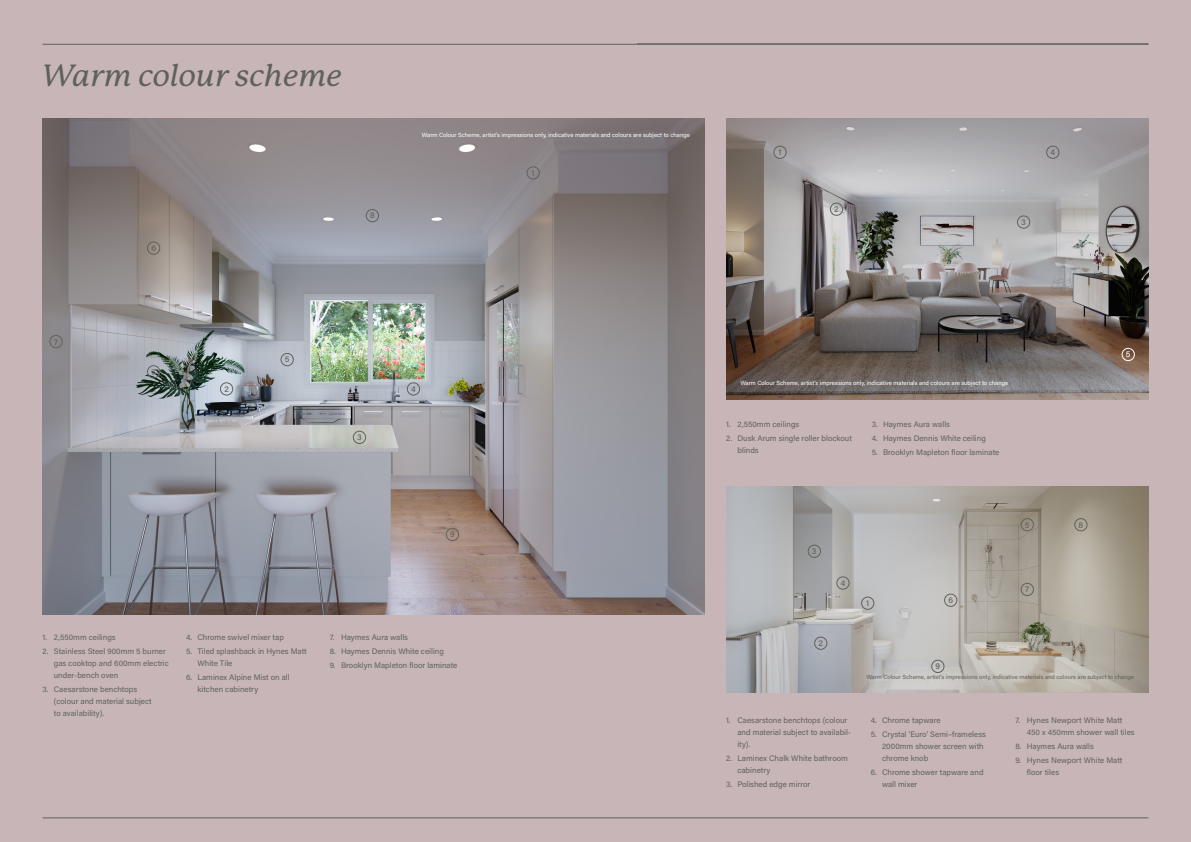
<style>
.page{position:relative;width:1191px;height:842px;background:#c7b5b8}
.page>*{position:absolute;margin:0;border:0;box-sizing:border-box;transform-origin:0 0}
.t1{font:italic 500 30px "P22 Mackinac Pro";color:#5f625a}
.t2{font:8.4px "Acumin Variable Concept";color:#5f625a}
.t3{font:8.4px "Acumin Variable Concept";color:#fff}
.t4{font:8px/12px "Acumin Variable Concept";color:#5f625a}
.t5{font:6px "Acumin Variable Concept";color:#fff}
.t6{font:6px "Acumin Variable Concept";color:#5f625a}
</style>
<div class="page">
<hr style="left:43px;top:817px;width:1105px;height:1px;background:#5f625a">
<hr style="left:43px;top:44px;width:1105px;height:1px;background:#5f625a">
<img style="left:726px;top:118px;width:422px;height:281px">
<img style="left:43px;top:118px;width:661px;height:496px">
<img style="left:726px;top:486px;width:422px;height:207px">
<div style="left:1121px;top:348px;width:13px;height:13px;border:1px solid #fff;border-radius:50%"></div>
<div style="left:931px;top:660px;width:13px;height:13px;border:1px solid #5f625a;border-radius:50%"></div>
<div style="left:944px;top:594px;width:13px;height:13px;border:1px solid #5f625a;border-radius:50%"></div>
<div style="left:1020px;top:518px;width:13px;height:13px;border:1px solid #5f625a;border-radius:50%"></div>
<div style="left:1020px;top:583px;width:13px;height:13px;border:1px solid #5f625a;border-radius:50%"></div>
<div style="left:836px;top:576px;width:13px;height:13px;border:1px solid #5f625a;border-radius:50%"></div>
<div style="left:808px;top:545px;width:12px;height:13px;border:1px solid #5f625a;border-radius:50%"></div>
<div style="left:814px;top:637px;width:13px;height:13px;border:1px solid #5f625a;border-radius:50%"></div>
<div style="left:861px;top:597px;width:13px;height:13px;border:1px solid #5f625a;border-radius:50%"></div>
<div style="left:446px;top:528px;width:13px;height:13px;border:1px solid #5f625a;border-radius:50%"></div>
<div style="left:366px;top:209px;width:13px;height:13px;border:1px solid #5f625a;border-radius:50%"></div>
<div style="left:1074px;top:518px;width:13px;height:13px;border:1px solid #5f625a;border-radius:50%"></div>
<div style="left:147px;top:365px;width:13px;height:13px;border:1px solid #5f625a;border-radius:50%"></div>
<div style="left:147px;top:242px;width:13px;height:13px;border:1px solid #5f625a;border-radius:50%"></div>
<div style="left:281px;top:353px;width:13px;height:13px;border:1px solid #5f625a;border-radius:50%"></div>
<div style="left:937px;top:354px;width:13px;height:13px;border:1px solid #5f625a;border-radius:50%"></div>
<div style="left:407px;top:382px;width:13px;height:13px;border:1px solid #5f625a;border-radius:50%"></div>
<div style="left:50px;top:335px;width:12px;height:13px;border:1px solid #5f625a;border-radius:50%"></div>
<div style="left:1046px;top:146px;width:13px;height:13px;border:1px solid #5f625a;border-radius:50%"></div>
<div style="left:1017px;top:216px;width:13px;height:13px;border:1px solid #5f625a;border-radius:50%"></div>
<div style="left:353px;top:431px;width:13px;height:13px;border:1px solid #5f625a;border-radius:50%"></div>
<div style="left:830px;top:203px;width:13px;height:13px;border:1px solid #5f625a;border-radius:50%"></div>
<div style="left:220px;top:382px;width:13px;height:13px;border:1px solid #5f625a;border-radius:50%"></div>
<div style="left:527px;top:166px;width:12px;height:13px;border:1px solid #5f625a;border-radius:50%"></div>
<div style="left:773px;top:146px;width:13px;height:13px;border:1px solid #5f625a;border-radius:50%"></div>
<h1 class="t1" style="left:43px;top:59px;width:301px">Warm colour scheme</h1>
<p class="t2" style="left:54px;top:336px;width:6px">7</p>
<p class="t2" style="left:151px;top:242px;width:6px">6</p>
<p class="t2" style="left:152px;top:366px;width:6px">7</p>
<p class="t2" style="left:224px;top:383px;width:6px">2</p>
<p class="t2" style="left:285px;top:354px;width:6px">5</p>
<p class="t2" style="left:370px;top:210px;width:6px">8</p>
<p class="t2" style="left:357px;top:431px;width:6px">3</p>
<p class="t5" style="left:422px;top:130px;width:269px">Warm Colour Scheme, artist’s impressions only, indicative materials and colours are subject to change</p>
<p class="t2" style="left:531px;top:167px;width:5px">1</p>
<p class="t2" style="left:411px;top:383px;width:6px">4</p>
<p class="t2" style="left:450px;top:529px;width:6px">9</p>
<p class="t4" style="left:43px;top:630px;width:75px">1. 2,550mm ceilings</p>
<p class="t4" style="left:54px;top:645px;width:116px;text-indent:-11px">2. Stainless Steel 900mm 5 burner gas cooktop and 600mm electric under-bench oven</p>
<p class="t4" style="left:54px;top:683px;width:99px;text-indent:-11px">3. Caesarstone benchtops (colour and material subject to availability).</p>
<p class="t4" style="left:186px;top:630px;width:99px">4. Chrome swivel mixer tap</p>
<p class="t4" style="left:197px;top:645px;width:111px;text-indent:-11px">5. Tiled splashback in Hynes Matt<br>White Tile</p>
<p class="t4" style="left:197px;top:671px;width:94px;text-indent:-11px">6. Laminex Alpine Mist on all kitchen cabinetry</p>
<p class="t4" style="left:330px;top:630px;width:80px">7. Haymes Aura walls</p>
<p class="t4" style="left:330px;top:645px;width:116px">8. Haymes Dennis White ceiling</p>
<p class="t4" style="left:330px;top:659px;width:129px">9. Brooklyn Mapleton floor laminate</p>
<p class="t2" style="left:778px;top:146px;width:5px">1</p>
<p class="t2" style="left:834px;top:203px;width:6px">2</p>
<p class="t2" style="left:1050px;top:146px;width:6px">4</p>
<p class="t2" style="left:1021px;top:216px;width:6px">3</p>
<p class="t5" style="left:740px;top:379px;width:269px">Warm Colour Scheme, artist’s impressions only, indicative materials and colours are subject to change</p>
<p class="t4" style="left:726px;top:418px;width:75px">1. 2,550mm ceilings</p>
<p class="t4" style="left:737px;top:432px;width:116px;text-indent:-11px">2. Dusk Arum single roller blockout blinds</p>
<p class="t4" style="left:871px;top:418px;width:80px">3. Haymes Aura walls</p>
<p class="t4" style="left:871px;top:432px;width:116px">4. Haymes Dennis White ceiling</p>
<p class="t4" style="left:871px;top:446px;width:129px">5. Brooklyn Mapleton floor laminate</p>
<p class="t2" style="left:812px;top:545px;width:6px">3</p>
<p class="t2" style="left:840px;top:577px;width:6px">4</p>
<p class="t2" style="left:818px;top:637px;width:6px">2</p>
<p class="t2" style="left:866px;top:597px;width:5px">1</p>
<p class="t2" style="left:948px;top:594px;width:6px">6</p>
<p class="t2" style="left:935px;top:660px;width:6px">9</p>
<p class="t2" style="left:1025px;top:519px;width:6px">5</p>
<p class="t2" style="left:1025px;top:584px;width:6px">7</p>
<p class="t3" style="left:1126px;top:349px;width:6px">5</p>
<p class="t2" style="left:1078px;top:519px;width:6px">8</p>
<p class="t4" style="left:737px;top:714px;width:115px;text-indent:-11px">1. Caesarstone benchtops (colour and material subject to availabil&shy;ity).</p>
<p class="t4" style="left:737px;top:752px;width:112px;text-indent:-11px">2. Laminex Chalk White bathroom cabinetry</p>
<p class="t4" style="left:726px;top:778px;width:86px">3. Polished edge mirror</p>
<p class="t6" style="left:866px;top:672px;width:269px">Warm Colour Scheme, artist’s impressions only, indicative materials and colours are subject to change</p>
<p class="t4" style="left:870px;top:714px;width:71px">4. Chrome tapware</p>
<p class="t4" style="left:882px;top:728px;width:105px;text-indent:-11px">5. Crystal ‘Euro’ Semi–frameless<br>2000mm shower screen with chrome knob</p>
<p class="t4" style="left:882px;top:766px;width:103px;text-indent:-11px">6. Chrome shower tapware and wall mixer</p>
<p class="t4" style="left:1026px;top:714px;width:109px;text-indent:-11px">7. Hynes Newport White Matt<br>450 x 450mm shower wall tiles</p>
<p class="t4" style="left:1015px;top:740px;width:80px">8. Haymes Aura walls</p>
<p class="t4" style="left:1026px;top:754px;width:97px;text-indent:-11px">9. Hynes Newport White Matt floor tiles</p>
</div>
